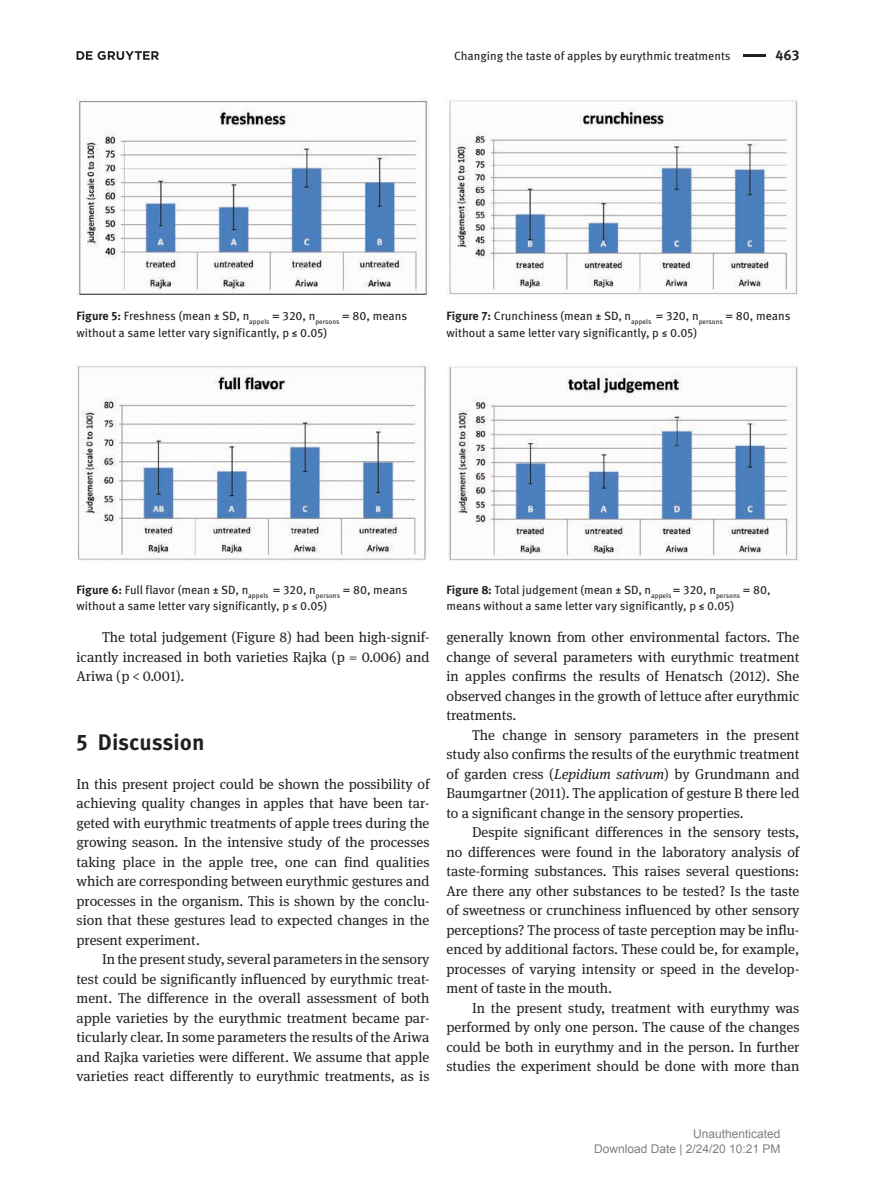
<style>
.page{position:relative;width:893px;height:1191px;background:#fff}
.page>*{position:absolute;margin:0;border:0;box-sizing:border-box;transform-origin:0 0}
.t1{font:700 22.5px "DG Meta Science";letter-spacing:-.005em;color:#231f20}
.t2{font:14.25px/19.5px "DG Meta Serif Science";color:#231f20;text-align:justify}
.t3{font:700 14.25px "DG Meta Science";color:#231f20}
.t4{font:12px/16.5px "DG Meta Science";color:#231f20}
.t5{font:12px/15px "Arial";color:#808080;text-align:right}
.s1{font-weight:700}
.s2{font-style:italic}
</style>
<div class="page">
<svg style="left:77px;top:51px;width:82px;height:9px"></svg>
<hr style="left:743px;top:55px;width:23px;height:2px;background:#231f20">
<img style="left:77px;top:98px;width:350px;height:198px">
<img style="left:446px;top:99px;width:352px;height:196px">
<img style="left:77px;top:363px;width:349px;height:198px">
<img style="left:449px;top:363px;width:349px;height:198px">
<p class="t4" style="left:454px;top:47px;width:278px">Changing the taste of apples by eurythmic treatments</p>
<p class="t3" style="left:775px;top:44px;width:26px">463</p>
<p class="t4" style="left:77px;top:308px;width:332px"><span class="s1">Figure 5:</span> Freshness (mean ± SD, n<sub>appels</sub> = 320, n<sub>persons</sub> = 80, means without a same letter vary significantly, p ≤ 0.05)</p>
<p class="t4" style="left:446px;top:308px;width:346px"><span class="s1">Figure 7:</span> Crunchiness (mean ± SD, n<sub>appels</sub> = 320, n<sub>persons</sub> = 80, means without a same letter vary significantly, p ≤ 0.05)</p>
<p class="t4" style="left:77px;top:581px;width:333px"><span class="s1">Figure 6:</span> Full flavor (mean ± SD, n<sub>appels</sub> = 320, n<sub>persons</sub> = 80, means without a same letter vary significantly, p ≤ 0.05)</p>
<p class="t4" style="left:446px;top:581px;width:326px"><span class="s1">Figure 8:</span> Total judgement (mean ± SD, n<sub>appels</sub> = 320, n<sub>persons</sub> = 80, means without a same letter vary significantly, p ≤ 0.05)</p>
<p class="t2" style="left:77px;top:627px;width:354px;text-indent:26px">The total judgement (Figure 8) had been high-signif&shy;icantly increased in both varieties Rajka (p = 0.006) and Ariwa (p &lt; 0.001).</p>
<h1 class="t1" style="left:77px;top:723px;width:129px">5 Discussion</h1>
<p class="t2" style="left:77px;top:773px;width:354px">In this present project could be shown the possibility of achieving quality changes in apples that have been tar&shy;geted with eurythmic treatments of apple trees during the growing season. In the intensive study of the processes taking place in the apple tree, one can find qualities which are corresponding between eurythmic gestures and processes in the organism. This is shown by the conclu&shy;sion that these gestures lead to expected changes in the present experiment.</p>
<p class="t2" style="left:77px;top:949px;width:354px;text-indent:26px">In the present study, several parameters in the sensory test could be significantly influenced by eurythmic treat&shy;ment. The difference in the overall assessment of both apple varieties by the eurythmic treatment became par&shy;ticularly clear. In some parameters the results of the Ariwa and Rajka varieties were different. We assume that apple varieties react differently to eurythmic treatments, as is</p>
<p class="t2" style="left:446px;top:627px;width:354px">generally known from other environmental factors. The change of several parameters with eurythmic treatment in apples confirms the results of Henatsch (2012). She observed changes in the growth of lettuce after eurythmic treatments.</p>
<p class="t2" style="left:446px;top:725px;width:354px;text-indent:26px">The change in sensory parameters in the present study also confirms the results of the eurythmic treatment of garden cress (<span class="s2">Lepidium sativum</span>) by Grundmann and Baumgartner (2011). The application of gesture B there led to a significant change in the sensory properties.</p>
<p class="t2" style="left:446px;top:822px;width:354px;text-indent:26px">Despite significant differences in the sensory tests, no differences were found in the laboratory analysis of taste-forming substances. This raises several questions:<br>Are there any other substances to be tested? Is the taste of sweetn ess or crunchiness influenced by other sensory perceptions? The process of taste perception may be influ&shy;enced by additional factors. These could be, for example, processes of varying intensity or speed in the develop&shy;ment of taste in the mouth.</p>
<p class="t2" style="left:446px;top:997px;width:354px;text-indent:26px">In the present study, treatment with eurythmy was performed by only one person. The cause of the changes could be both in eurythmy and in the person. In further studies the experiment should be done with more than</p>
<p class="t5" style="left:594px;top:1127px;width:188px">Unauthenticated<br>Download Date | 2/24/20 10:21 PM</p>
</div>
